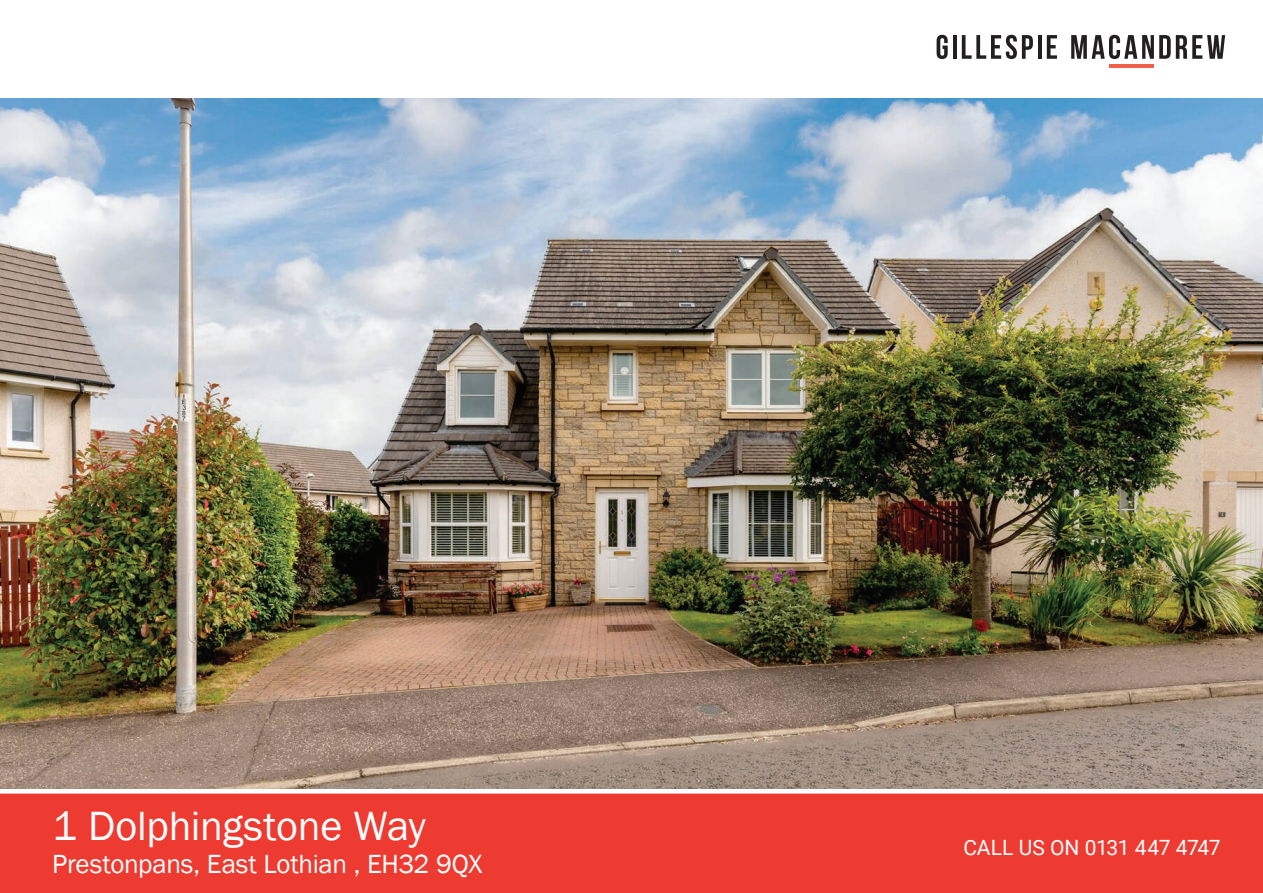
<style>
.page{position:relative;width:1263px;height:893px;background:#fff}
.page>*{position:absolute;margin:0;border:0;box-sizing:border-box;transform-origin:0 0}
._1_address{font:42px "Franklin Gothic";letter-spacing:-.005em;color:#fff}
._1_address-2{font:27px "Franklin Gothic";letter-spacing:-.01em;color:#fff}
.t1{font:21px "Roboto";letter-spacing:-.02em;color:#fff}
</style>
<div class="page">
<div style="left:0;top:794px;width:1263px;height:99px;background:#ee3b31"></div>
<img style="left:1px;top:99px;width:1262px;height:690px">
<hr style="left:1109px;top:64px;width:45px;height:4px;background:#f15e4a">
<svg style="left:936px;top:35px;width:12px;height:24px"></svg>
<hr style="left:953px;top:35px;width:3px;height:24px;background:#231f20">
<svg style="left:962px;top:35px;width:71px;height:24px"></svg>
<hr style="left:1038px;top:35px;width:3px;height:24px;background:#231f20">
<svg style="left:1047px;top:35px;width:10px;height:24px"></svg>
<svg style="left:1071px;top:35px;width:154px;height:24px"></svg>
<p class="_1_address" style="left:52px;top:799px;width:375px">1 Dolphingstone Way</p>
<p class="_1_address-2" style="left:52px;top:847px;width:432px">Prestonpans, East Lothian , EH32 9QX</p>
<p class="t1" style="left:963px;top:833px;width:259px">CALL US ON 0131 447 4747</p>
</div>
